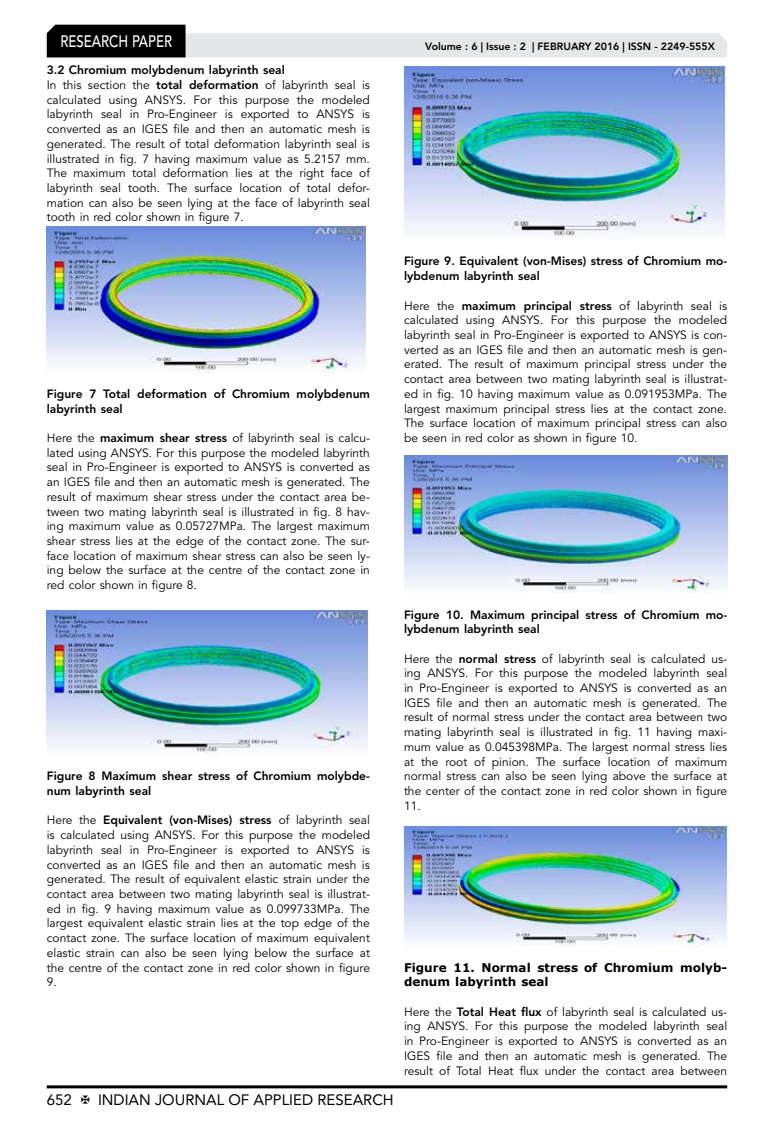
<style>
.page{position:relative;width:774px;height:1136px;background:#fff}
.page>*{position:absolute;margin:0;border:0;box-sizing:border-box;transform-origin:0 0}
.t1{font:500 16.5px "Avenir LT Std";color:#fff;scale:.8 1}
.t2{font:15px "Avenir LT Std";color:#000}
.t3{font:12px/14.7px "Avenir LT Std";color:#000;text-align:justify}
.t4{font:800 12px/14.7px "Avenir LT Std";color:#000}
.t5{font:700 12px/14.7px "Verdana";color:#000}
.t6{font:800 10.5px "Avenir LT Std";color:#000}
.s1{font-weight:800}
</style>
<div class="page">
<hr style="left:47px;top:1085px;width:680px;height:3px;background:#000">
<svg style="left:47px;top:25px;width:680px;height:32px"></svg>
<img style="left:47px;top:227px;width:318px;height:146px">
<img style="left:47px;top:610px;width:320px;height:145px">
<img style="left:404px;top:67px;width:320px;height:173px">
<img style="left:404px;top:455px;width:324px;height:138px">
<img style="left:404px;top:826px;width:323px;height:120px">
<h1 class="t1" style="left:60px;top:32px;width:139px">RESEARCH PAPER</h1>
<p class="t3" style="left:47px;top:63px;width:325px;text-align:left"><span class="s1">3.2 Chromium molybdenum labyrinth seal<br></span>In this section the <span class="s1">total deformation</span> of labyrinth seal is calculated using ANSYS. For this purpose the modeled labyrinth seal in Pro-Engineer is exported to ANSYS is converted as an IGES file and then an automatic mesh is generated. The result of total deformation labyrinth seal is illustrated in fig. 7 having maximum value as 5.2157 mm.<br>The maximum total deformation lies at the right face of labyrinth seal tooth. The surface location of total defor&shy;mation can also be seen lying at the face of labyrinth seal tooth in red color shown in figure 7.</p>
<p class="t6" style="left:425px;top:41px;width:291px">Volume : 6 | Issue : 2 | FEBRUARY 2016 | ISSN - 2249-555X</p>
<p class="t4" style="left:47px;top:386px;width:325px">Figure 7 Total deformation of Chromium molybdenum labyrinth seal</p>
<p class="t3" style="left:47px;top:431px;width:325px">Here the <span class="s1">maximum shear stress</span> of labyrinth seal is calcu&shy;lated using ANSYS. For this purpose the modeled labyrinth seal in Pro-Engineer is exported to ANSYS is converted as an IGES file and then an automatic mesh is generated. The result of maximum shear stress under the contact area be&shy;tween two mating labyrinth seal is illustrated in fig. 8 hav&shy;ing maximum value as 0.05727MPa. The largest maximum shear stress lies at the edge of the contact zone. The sur&shy;face location of maximum shear stress can also be seen ly&shy;ing below the surface at the centre of the contact zone in red color shown in figure 8.</p>
<p class="t4" style="left:47px;top:768px;width:325px">Figure 8 Maximum shear stress of Chromium molybde&shy;num labyrinth seal</p>
<p class="t3" style="left:47px;top:813px;width:325px">Here the <span class="s1">Equivalent (von-Mises) stress</span> of labyrinth seal is calculated using ANSYS. For this purpose the modeled labyrinth seal in Pro-Engineer is exported to ANSYS is converted as an IGES file and then an automatic mesh is generated. The result of equivalent elastic strain under the contact area between two mating labyrinth seal is illustrat&shy;ed in fig. 9 having maximum value as 0.099733MPa. The largest equivalent elastic strain lies at the top edge of the contact zone. The surface location of maximum equivalent elastic strain can also be seen lying below the surface at the centre of the contact zone in red color shown in figure 9.</p>
<p class="t2" style="left:47px;top:1090px;width:27px">652</p>
<p class="t2" style="left:98px;top:1090px;width:297px">INDIAN JOURNAL OF APPLIED RESEARCH</p>
<p class="t4" style="left:404px;top:254px;width:325px">Figure 9. Equivalent (von-Mises) stress of Chromium mo&shy;lybdenum labyrinth seal</p>
<p class="t3" style="left:404px;top:298px;width:325px">Here the <span class="s1">maximum principal stress</span> of labyrinth seal is calculated using ANSYS. For this purpose the modeled labyrinth seal in Pro-Engineer is exported to ANSYS is con&shy;verted as an IGES file and then an automatic mesh is gen&shy;erated. The result of maximum principal stress under the contact area between two mating labyrinth seal is illustrat&shy;ed in fig. 10 having maximum value as 0.091953MPa. The largest maximum principal stress lies at the contact zone.<br>The surface location of maximum principal stress can also be seen in red color as shown in figure 10.</p>
<p class="t4" style="left:404px;top:607px;width:325px">Figure 10. Maximum principal stress of Chromium mo&shy;lybdenum labyrinth seal</p>
<p class="t3" style="left:404px;top:651px;width:325px">Here the <span class="s1">normal stress</span> of labyrinth seal is calculated us&shy;ing ANSYS. For this purpose the modeled labyrinth seal in Pro-Engineer is exported to ANSYS is converted as an IGES file and then an automatic mesh is generated. The result of normal stress under the contact area between two mating labyrinth seal is illustrated in fig. 11 having maxi&shy;mum value as 0.045398MPa. The largest normal stress lies at the root of pinion. The surface location of maximum normal stress can also be seen lying above the surface at the center of the contact zone in red color shown in figure 11.</p>
<p class="t5" style="left:404px;top:959px;width:325px">Figure 11. Normal stress of Chromium molyb&shy;denum labyrinth seal</p>
<p class="t3" style="left:404px;top:1004px;width:325px">Here the <span class="s1">Total Heat flux</span> of labyrinth seal is calculated us&shy;ing ANSYS. For this purpose the modeled labyrinth seal in Pro-Engineer is exported to ANSYS is converted as an IGES file and then an automatic mesh is generated. The result of Total Heat flux under the contact area between</p>
</div>
